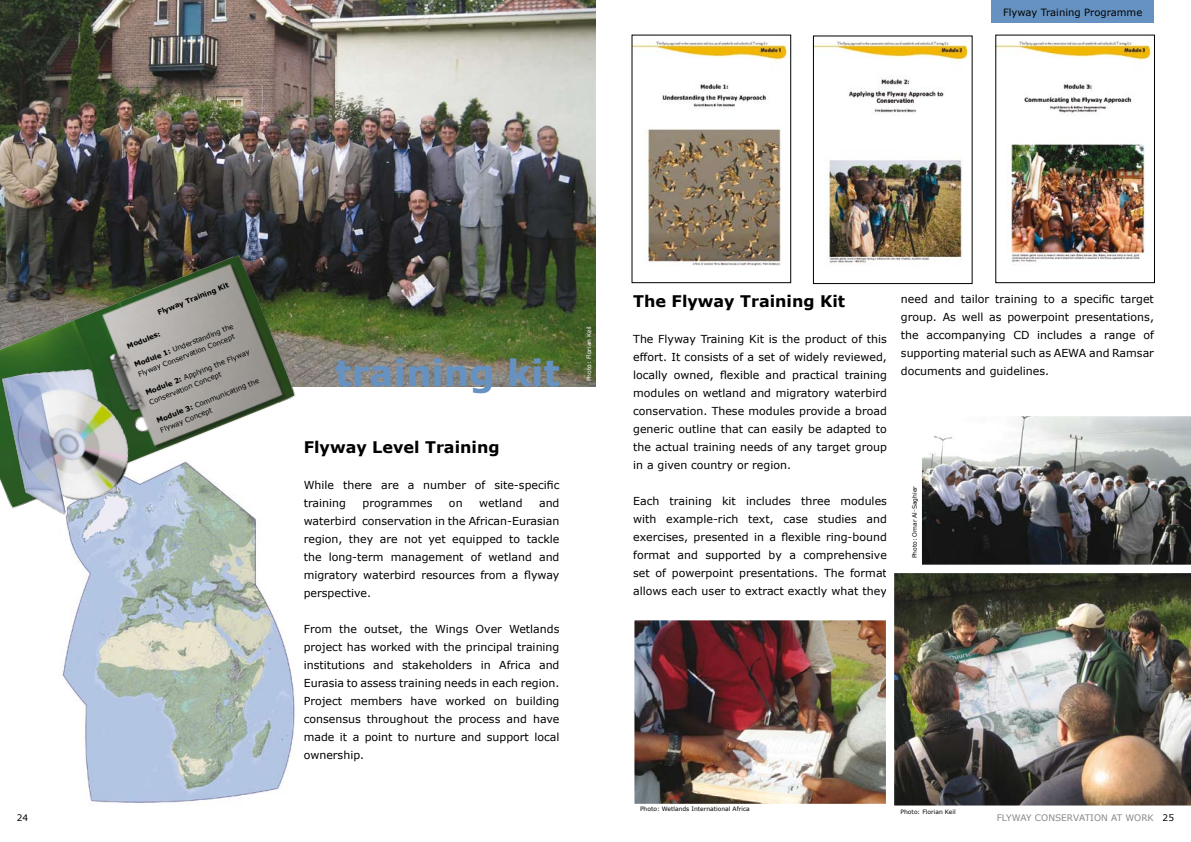
<style>
.page{position:relative;width:1191px;height:842px;background:#fff}
.page>*{position:absolute;margin:0;border:0;box-sizing:border-box;transform-origin:0 0}
.t1{font:700 36px "Verdana";color:#6692c1}
.t2{font:700 16px "Verdana";color:#000}
.t3{font:11px/18px "Verdana";color:#000;text-align:justify}
.t4{font:10px "Verdana";color:#000}
.t5{font:9px "Verdana";color:#878889}
.t6{font:9px "Verdana";color:#000}
.t7{font:7px/9.9px "Verdana";color:#000}
.t8{font:700 7px "Verdana";color:#000}
.t9{font:6px "Verdana";color:#000}
.t10{font:6px "Verdana";color:#fff}
.s1{font-weight:700}
</style>
<div class="page">
<div style="left:991px;top:0;width:163px;height:23px;background:#6692c1"></div>
<img style="left:62px;top:528px;width:233px;height:275px">
<img style="left:633px;top:41px;width:154px;height:225px">
<div style="left:631px;top:35px;width:160px;height:248px;border:1px solid #000"></div>
<img style="left:815px;top:41px;width:153px;height:223px">
<div style="left:813px;top:35px;width:159px;height:249px;border:1px solid #000"></div>
<img style="left:997px;top:41px;width:154px;height:222px">
<div style="left:995px;top:35px;width:160px;height:248px;border:1px solid #000"></div>
<img style="left:0;top:0;width:595px;height:386px">
<img style="left:0;top:235px;width:308px;height:293px">
<img style="left:0;top:349px;width:164px;height:183px">
<img style="left:894px;top:573px;width:297px;height:233px">
<svg style="left:921px;top:416px;width:270px;height:149px"></svg>
<img style="left:635px;top:621px;width:250px;height:182px">
<div style="left:626px;top:612px;width:268px;height:200px;border:8px solid #fff"></div>
<p class="t4" style="left:1003px;top:6px;width:141px">Flyway Training Programme</p>
<p class="t8" style="left:156px;top:309px;width:77px;rotate:-22deg">Flyway Training Kit</p>
<p class="t8" style="left:126px;top:342px;width:37px;rotate:-22deg">Modules:</p>
<p class="t7" style="left:133px;top:361px;width:108px;rotate:-22deg"><span class="s1">Module 1:</span> Understanding the<br>Flyway Conservation Concept</p>
<p class="t7" style="left:144px;top:388px;width:113px;rotate:-22deg"><span class="s1">Module 2:</span> Applying the Flyway<br>Conservation Concept</p>
<p class="t7" style="left:155px;top:416px;width:111px;rotate:-22deg"><span class="s1">Module 3:</span> Communicating the<br>Flyway Concept</p>
<h1 class="t1" style="left:335px;top:350px;width:226px">training kit</h1>
<h2 class="t2" style="left:304px;top:437px;width:197px">Flyway Level Training</h2>
<p class="t3" style="left:304px;top:475px;width:257px">While there are a number of site-specific training</p>
<p class="t3" style="left:304px;top:493px;width:257px;text-indent:235px">and waterbird conservation in the African-Eurasian region, they are not yet equipped to tackle the long-term management of wetland and migratory waterbird resources from a flyway perspective.</p>
<p class="t3" style="left:304px;top:619px;width:257px">From the outset, the Wings Over Wetlands project has worked with the principal training institutions and stakeholders in Africa and Eurasia to assess training needs in each region.<br>Project members have worked on building consensus throughout the process and have made it a point to nurture and support local ownership.</p>
<p class="t3" style="left:362px;top:493px;width:71px">programmes</p>
<p class="t3" style="left:449px;top:493px;width:15px">on</p>
<p class="t3" style="left:479px;top:493px;width:45px">wetland</p>
<p class="t10" style="left:585px;top:381px;width:57px;rotate:-90deg">Photo: Florian Keil</p>
<h2 class="t2" style="left:633px;top:291px;width:213px">The Flyway Training Kit</h2>
<p class="t3" style="left:633px;top:330px;width:255px">The Flyway Training Kit is the product of this effort. It consists of a set of widely reviewed, locally owned, flexible and practical training modules on wetland and migratory waterbird conservation. These modules provide a broad generic outline that can easily be adapted to the actual training needs of any target group in a given country or region.</p>
<p class="t3" style="left:633px;top:492px;width:255px">Each training kit includes three modules with example-rich text, case studies and exercises, presented in a flexible ring-bound format and supported by a comprehensive set of powerpoint presentations. The format allows each user to extract exactly what they</p>
<p class="t3" style="left:901px;top:290px;width:254px">need and tailor training to a specific target group. As well as powerpoint presentations, the accompanying CD includes a range of supporting material such as AEWA and Ramsar documents and guidelines.</p>
<p class="t9" style="left:910px;top:558px;width:74px;rotate:-90deg">Photo: Omar Al-Saghier</p>
<p class="t9" style="left:640px;top:805px;width:111px">Photo: Wetlands International Africa</p>
<p class="t9" style="left:900px;top:808px;width:57px">Photo: Florian Keil</p>
<p class="t6" style="left:17px;top:811px;width:13px">24</p>
<p class="t6" style="left:1162px;top:811px;width:13px">25</p>
<p class="t5" style="left:996px;top:812px;width:159px">FLYWAY CONSERVATION AT WORK</p>
</div>
